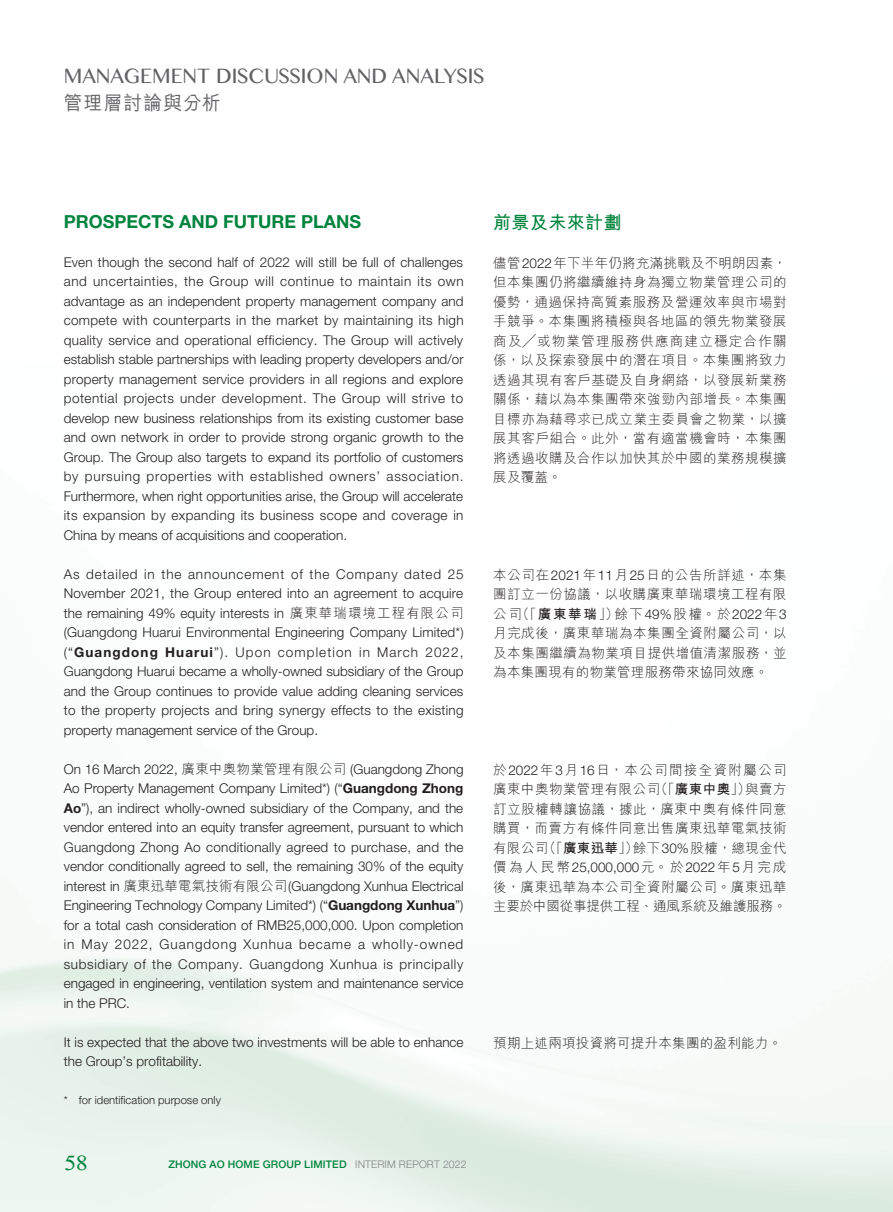
<style>
.page{position:relative;width:893px;height:1212px;background:#fff}
.page>*{position:absolute;margin:0;border:0;box-sizing:border-box;transform-origin:0 0}
.t1{font:21px "Gurmukhi MN";color:#636366;scale:.95 1}
.t2{font:21px "Gurmukhi MN";color:#00843d}
.t3{font:500 19.5px "M Hei HK";letter-spacing:.08em;color:#636366;scale:.95 1}
._01_H1_E{font:700 18px "Helvetica Neue LT Std";color:#00843d}
._001_H1_C{font:700 18px "M Hei HK";letter-spacing:.02em;color:#00843d}
._00_txt_E{font:300 13.5px/19.5px "Helvetica Neue LT Std";color:#231f20;text-align:justify}
._000_txt_C{font:300 13.5px/19.5px "M Hei HK";letter-spacing:.035em;color:#231f20;text-align:justify}
._06_Notes_E{font:300 11.25px "Helvetica Neue LT Std";color:#231f20}
.t4{font:500 10.5px "Helvetica Neue LT Std";letter-spacing:.01em;color:#00843d}
.s1{font-family:"M Hei HK"}
.s2{font-weight:700}
.s3{font-weight:300;color:#808285}
.s4{font-family:"Helvetica Neue LT Std"}
</style>
<div class="page">
<h1 class="t1" style="left:64px;top:63px;width:444px">MANAGEMENT DISCUSSION AND ANALYSIS</h1>
<h2 class="t3" style="left:64px;top:89px;width:167px">管理層討論與分析</h2>
<p class="_01_H1_E" style="left:64px;top:210px;width:299px">PROSPECTS AND FUTURE PLANS</p>
<p class="_00_txt_E" style="left:64px;top:252px;width:401px">Even though the second half of 2022 will still be full of challenges and uncertainties, the Group will continue to maintain its own advantage as an independent property management company and compete with counterparts in the market by maintaining its high quality service and operational efficiency. The Group will actively establish stable partnerships with leading property developers and/or property management service providers in all regions and explore potential projects under development. The Group will strive to develop new business relationships from its existing customer base and own network in order to provide strong organic growth to the Group. The Group also targets to expand its portfolio of customers by pursuing properties with established owners’ association.<br>Furthermore, when right opportunities arise, the Group will accelerate its expansion by expanding its business scope and coverage in China by means of acquisitions and cooperation.</p>
<p class="_00_txt_E" style="left:64px;top:564px;width:401px">As detailed in the announcement of the Company dated 25<br>November 2021, the Group entered into an agreement to acquire the remaining 49% equity interests in <span class="s1">廣東華瑞環境工程有限公司</span>(Guangdong Huarui Environmental Engineering Company Limited*) (“<span class="s2">Guangdong Huarui</span>”). Upon completion in March 2022, Guangdong Huarui became a wholly-owned subsidiary of the Group and the Group continues to provide value adding cleaning services to the property projects and bring synergy effects to the existing property management service of the Group.</p>
<p class="_00_txt_E" style="left:64px;top:759px;width:401px">On 16 March 2022, <span class="s1">廣東中奧物業管理有限公司</span> (Guangdong Zhong Ao Property Management Company Limited*) (“<span class="s2">Guangdong Zhong Ao</span>”), an indirect wholly-owned subsidiary of the Company, and the vendor entered into an equity transfer agreement, pursuant to which Guangdong Zhong Ao conditionally agreed to purchase, and the vendor conditionally agreed to sell, the remaining 30% of the equity interest in <span class="s1">廣東迅華電氣技術有限公司</span>(Guangdong Xunhua Electrical Engineering Technology Company Limited*) (“<span class="s2">Guangdong Xunhua</span>”) for a total cash consideration of RMB25,000,000. Upon completion in May 2022, Guangdong Xunhua became a wholly-owned subsidiary of the Company. Guangdong Xunhua is principally engaged in engineering, ventilation system and maintenance service in the PRC.</p>
<p class="_00_txt_E" style="left:64px;top:1032px;width:401px">It is expected that the above two investments will be able to enhance the Group’s profitability.</p>
<p class="_06_Notes_E" style="left:64px;top:1093px;width:159px">* for identification purpose only</p>
<h1 class="t2" style="left:64px;top:1150px;width:26px">58</h1>
<p class="t4" style="left:168px;top:1158px;width:300px">ZHONG AO HOME GROUP LIMITED <span class="s3">INTERIM REPORT 2022</span></p>
<p class="_001_H1_C" style="left:493px;top:209px;width:130px">前景及未來計劃</p>
<p class="_000_txt_C" style="left:493px;top:253px;width:295px">儘管<span class="s4">2022</span>年下半年仍將充滿挑戰及不明朗因素，但本集團仍將繼續維持身為獨立物業管理公司的優勢，通過保持高質素服務及營運效率與市場對手競爭。本集團將積極與各地區的領先物業發展商及╱或物業管理服務供應商建立穩定合作關係，以及探索發展中的潛在項目。本集團將致力透過其現有客戶基礎及自身網絡，以發展新業務關係，藉以為本集團帶來強勁內部增長。本集團目標亦為藉尋求已成立業主委員會之物業，以擴展其客戶組合。此外，當有適當機會時，本集團將透過收購及合作以加快其於中國的業務規模擴展及覆蓋。</p>
<p class="_000_txt_C" style="left:493px;top:565px;width:295px">本公司在<span class="s4">2021</span>年<span class="s4">11</span>月<span class="s4">25</span>日的公告所詳述，本集團訂立一份協議，以收購廣東華瑞環境工程有限公司（「<span class="s2">廣東華瑞</span>」）餘下<span class="s4">49%</span>股權。於<span class="s4">2022</span>年<span class="s4">3</span>月完成後，廣東華瑞為本集團全資附屬公司，以及本集團繼續為物業項目提供增值清潔服務，並為本集團現有的物業管理服務帶來協同效應。</p>
<p class="_000_txt_C" style="left:493px;top:760px;width:295px">於<span class="s4">2022</span>年<span class="s4">3</span>月<span class="s4">16</span>日，本公司間接全資附屬公司廣東中奧物業管理有限公司（「<span class="s2">廣東中奧</span>」）與賣方訂立股權轉讓協議，據此，廣東中奧有條件同意購買，而賣方有條件同意出售廣東迅華電氣技術有限公司（「<span class="s2">廣東迅華</span>」）餘下<span class="s4">30%</span>股權，總現金代價為人民幣<span class="s4">25,000,000</span>元。於<span class="s4">2022</span>年<span class="s4">5</span>月完成後，廣東迅華為本公司全資附屬公司。廣東迅華主要於中國從事提供工程、通風系統及維護服務。</p>
<p class="_000_txt_C" style="left:493px;top:1033px;width:290px">預期上述兩項投資將可提升本集團的盈利能力。</p>
</div>
